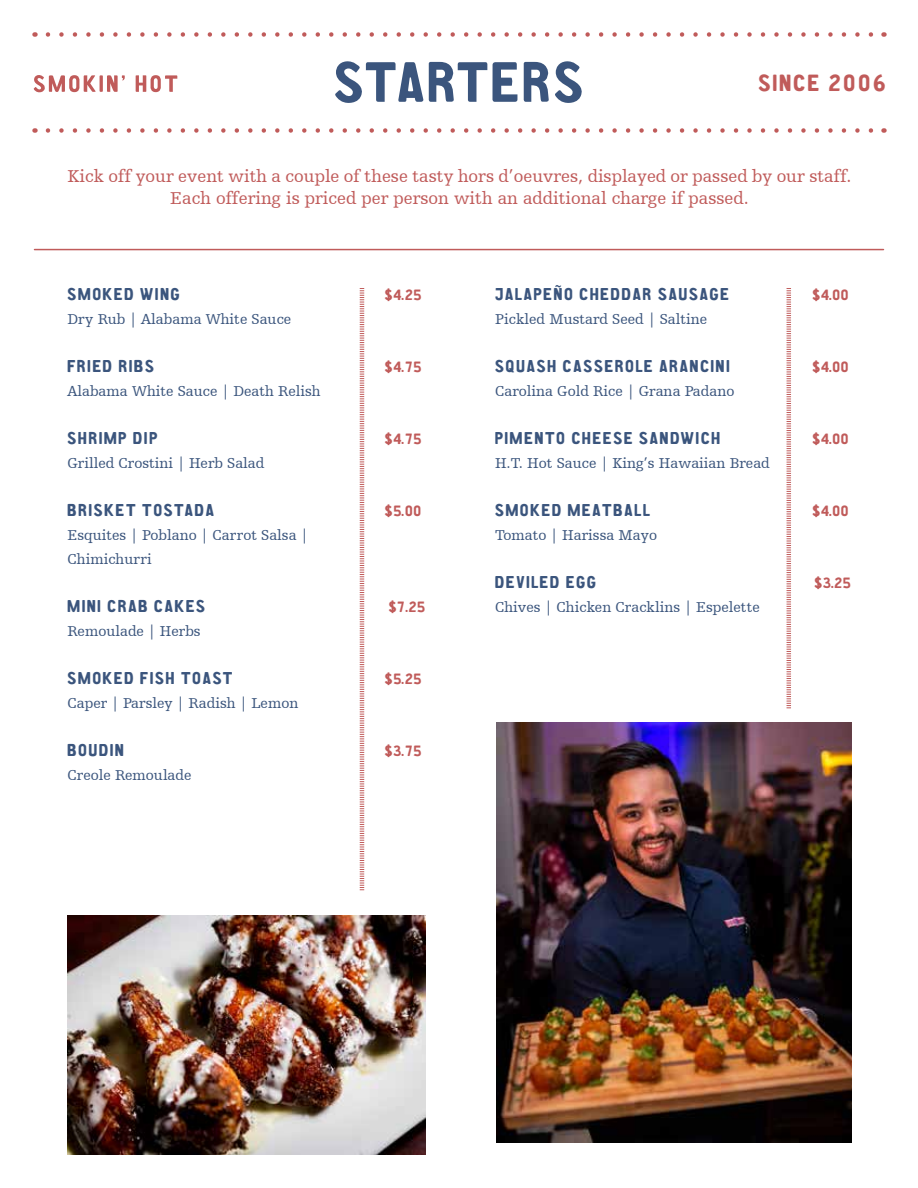
<style>
.page{position:relative;width:918px;height:1188px;background:#fff}
.page>*{position:absolute;margin:0;border:0;box-sizing:border-box;transform-origin:0 0}
.t1{font:57px "CA Aires Pro";letter-spacing:.03em;color:#3b557d}
.t2{font:23.55px "CA Aires Pro";letter-spacing:.07em;color:#c05b5a}
.t3{font:18px/21.6px "Humanist Slabserif 712 BT";color:#c05b5a;text-align:center}
.t4{font:17.25px "CA Aires Pro";letter-spacing:.08em;color:#3b557d}
.t5{font:15px/24px "Humanist Slabserif 712 BT";color:#3b557d}
.t6{font:15px "CA Aires Pro";color:#c05b5a}
</style>
<div class="page">
<svg style="left:48px;top:32px;width:826px;height:5px"></svg>
<svg style="left:48px;top:128px;width:826px;height:5px"></svg>
<svg style="left:33px;top:75px;width:63px;height:18px"></svg>
<hr style="left:100px;top:75px;width:3px;height:17px;background:#c05b5a">
<svg style="left:107px;top:75px;width:18px;height:17px"></svg>
<svg style="left:136px;top:75px;width:41px;height:17px"></svg>
<svg style="left:359px;top:288px;width:6px;height:603px"></svg>
<svg style="left:787px;top:288px;width:4px;height:420px"></svg>
<hr style="left:35px;top:249px;width:849px;height:1px;background:#c05b5a">
<img style="left:497px;top:722px;width:354px;height:420px">
<img style="left:68px;top:916px;width:357px;height:238px">
<h1 class="t1" style="left:334px;top:52px;width:252px">STARTERS</h1>
<h2 class="t2" style="left:758px;top:70px;width:129px">SINCE 2006</h2>
<p class="t3" style="left:68px;top:167px;width:786px">Kick off your event with a couple of these tasty hors d’oeuvres, displayed or passed by our staff.<br>Each offering is priced per person with an additional charge if passed.</p>
<p class="t4" style="left:68px;top:285px;width:114px">SMOKED WING</p>
<p class="t6" style="left:385px;top:287px;width:38px">$4.25</p>
<p class="t5" style="left:68px;top:308px;width:225px">Dry Rub | Alabama White Sauce</p>
<p class="t4" style="left:68px;top:357px;width:88px">FRIED RIBS</p>
<p class="t6" style="left:385px;top:359px;width:38px">$4.75</p>
<p class="t5" style="left:68px;top:380px;width:255px">Alabama White Sauce | Death Relish</p>
<p class="t4" style="left:68px;top:429px;width:92px">SHRIMP DIP</p>
<p class="t6" style="left:385px;top:431px;width:38px">$4.75</p>
<p class="t5" style="left:68px;top:452px;width:198px">Grilled Crostini | Herb Salad</p>
<p class="t4" style="left:68px;top:501px;width:149px">BRISKET TOSTADA</p>
<p class="t6" style="left:385px;top:503px;width:38px">$5.00</p>
<p class="t5" style="left:68px;top:524px;width:242px">Esquites | Poblano | Carrot Salsa |<br>Chimichurri</p>
<p class="t4" style="left:68px;top:597px;width:140px">MINI CRAB CAKES</p>
<p class="t6" style="left:389px;top:599px;width:38px">$7.25</p>
<p class="t5" style="left:68px;top:620px;width:135px">Remoulade | Herbs</p>
<p class="t4" style="left:68px;top:669px;width:167px">SMOKED FISH TOAST</p>
<p class="t6" style="left:385px;top:671px;width:38px">$5.25</p>
<p class="t5" style="left:68px;top:692px;width:232px">Caper | Parsley | Radish | Lemon</p>
<p class="t4" style="left:68px;top:741px;width:58px">BOUDIN</p>
<p class="t6" style="left:385px;top:743px;width:38px">$3.75</p>
<p class="t5" style="left:68px;top:764px;width:126px">Creole Remoulade</p>
<p class="t4" style="left:495px;top:285px;width:236px">JALAPEÑO CHEDDAR SAUSAGE</p>
<p class="t6" style="left:813px;top:287px;width:38px">$4.00</p>
<p class="t5" style="left:495px;top:308px;width:214px">Pickled Mustard Seed | Saltine</p>
<p class="t4" style="left:495px;top:357px;width:237px">SQUASH CASSEROLE ARANCINI</p>
<p class="t6" style="left:813px;top:359px;width:38px">$4.00</p>
<p class="t5" style="left:495px;top:380px;width:241px">Carolina Gold Rice | Grana Padano</p>
<p class="t4" style="left:495px;top:429px;width:227px">PIMENTO CHEESE SANDWICH</p>
<p class="t6" style="left:813px;top:431px;width:38px">$4.00</p>
<p class="t5" style="left:495px;top:452px;width:276px">H.T. Hot Sauce | King’s Hawaiian Bread</p>
<p class="t4" style="left:495px;top:501px;width:157px">SMOKED MEATBALL</p>
<p class="t6" style="left:813px;top:503px;width:38px">$4.00</p>
<p class="t5" style="left:495px;top:524px;width:163px">Tomato | Harissa Mayo</p>
<p class="t4" style="left:495px;top:573px;width:103px">DEVILED EGG</p>
<p class="t6" style="left:814px;top:575px;width:38px">$3.25</p>
<p class="t5" style="left:495px;top:596px;width:266px">Chives | Chicken Cracklins | Espelette</p>
</div>
